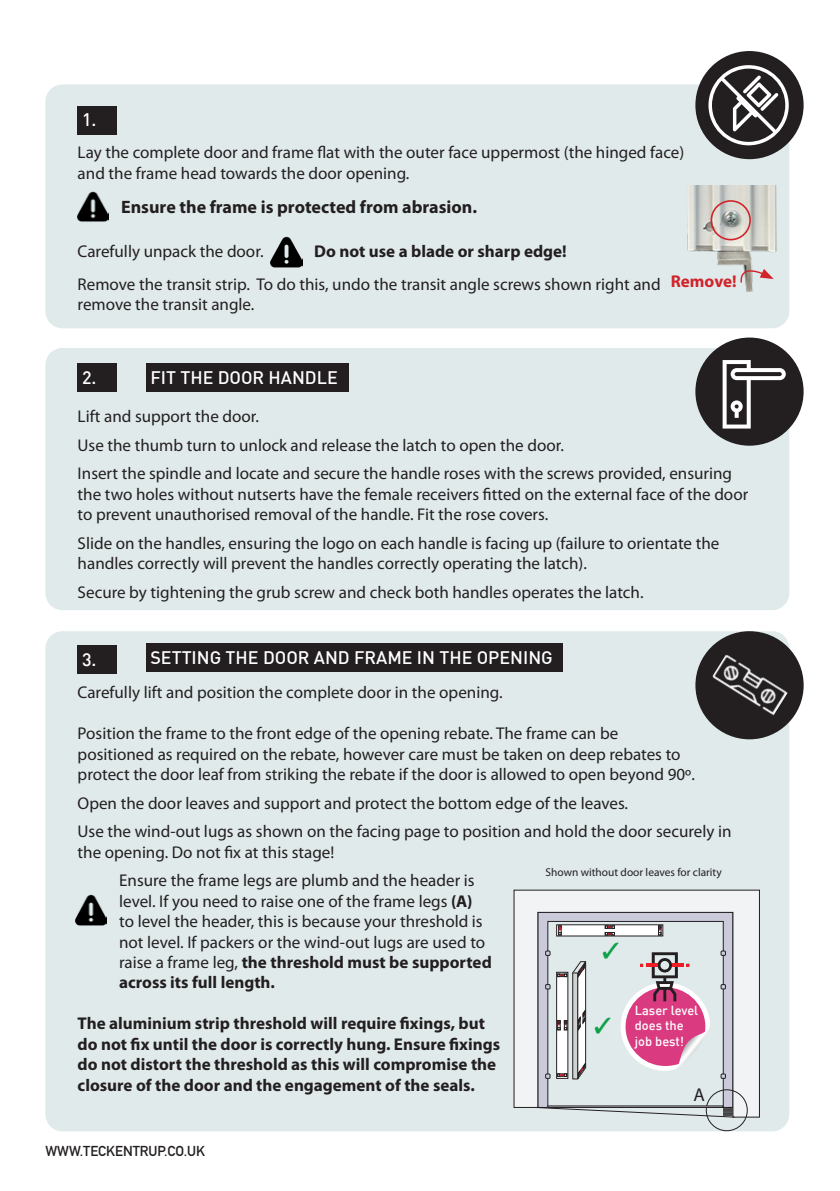
<style>
.page{position:relative;width:840px;height:1191px;background:#fff}
.page>*{position:absolute;margin:0;border:0;box-sizing:border-box;transform-origin:0 0}
.t1{font:18.6px "Myriad Pro";color:#231f20}
.t2{font:700 18px "Myriad Pro";color:#231f20}
.t3{font:500 17.8px "DIN";color:#fff}
.t4{font:17px/20.4px "Myriad Pro";color:#231f20}
.t5{font:700 17px/20.4px "Myriad Pro";color:#231f20}
.t6{font:700 17px "Myriad Pro";color:#d1232a}
.t7{font:700 14.2px "DIN Alternate";color:#231f20}
.t8{font:500 12.8px/15.4px "DIN";color:#fff}
.t9{font:11.4px "Myriad Pro";color:#231f20}
.s1{font-weight:700}
</style>
<div class="page">
<div style="left:45px;top:84px;width:743px;height:244px;background:#e0eaeb;border-radius:17px"></div>
<div style="left:78px;top:106px;width:39px;height:28px;background:#231f20"></div>
<img style="left:78px;top:191px;width:31px;height:31px">
<div style="left:695px;top:51px;width:108px;height:108px;background:#231f20;border-radius:50%"></div>
<svg style="left:708px;top:65px;width:80px;height:80px"></svg>
<img style="left:271px;top:236px;width:31px;height:32px">
<div style="left:45px;top:631px;width:743px;height:500px;background:#e0eaeb;border-radius:17px"></div>
<div style="left:78px;top:646px;width:39px;height:28px;background:#231f20"></div>
<div style="left:695px;top:631px;width:108px;height:108px;background:#231f20;border-radius:50%"></div>
<img style="left:699px;top:635px;width:100px;height:100px">
<svg style="left:513px;top:889px;width:246px;height:229px;background:#e9eaeb"></svg>
<div style="left:705px;top:1089px;width:42px;height:42px;border:1px solid #231f20;border-radius:50%"></div>
<img style="left:76px;top:894px;width:31px;height:32px">
<div style="left:146px;top:643px;width:416px;height:28px;background:#231f20"></div>
<div style="left:45px;top:348px;width:743px;height:262px;background:#e0eaeb;border-radius:17px"></div>
<div style="left:78px;top:363px;width:39px;height:28px;background:#231f20"></div>
<div style="left:695px;top:337px;width:108px;height:109px;background:#231f20;border-radius:50%"></div>
<svg style="left:722px;top:360px;width:63px;height:68px"></svg>
<div style="left:146px;top:363px;width:202px;height:28px;background:#231f20"></div>
<img style="left:687px;top:186px;width:90px;height:105px">
<div style="left:710px;top:200px;width:40px;height:40px;border:2px solid #d1232a;border-radius:50%"></div>
<svg style="left:739px;top:262px;width:34px;height:22px"></svg>
<svg style="left:534px;top:911px;width:200px;height:207px"></svg>
<p class="t3" style="left:82px;top:108px;width:16px">1.</p>
<p class="t4" style="left:78px;top:142px;width:608px">Lay the complete door and frame flat with the outer face uppermost (the hinged face) and the frame head towards the door opening.</p>
<p class="t2" style="left:121px;top:195px;width:357px">Ensure the frame is protected from abrasion.</p>
<p class="t4" style="left:78px;top:241px;width:187px">Carefully unpack the door.</p>
<p class="t5" style="left:314px;top:241px;width:254px">Do not use a blade or sharp edge!</p>
<p class="t4" style="left:78px;top:274px;width:584px">Remove the transit strip. To do this, undo the transit angle screws shown right and remove the transit angle.</p>
<p class="t6" style="left:670px;top:270px;width:67px">Remove!</p>
<p class="t3" style="left:82px;top:366px;width:16px">2.</p>
<p class="t3" style="left:150px;top:366px;width:189px">FIT THE DOOR HANDLE</p>
<p class="t4" style="left:78px;top:402px;width:655px;line-height:28.4px">Lift and support the door.<br>Use the thumb turn to unlock and release the latch to open the door.<br>Insert the spindle and locate and secure the handle roses with the screws provided, ensuring</p>
<p class="t4" style="left:78px;top:483px;width:671px">the two holes without nutserts have the female receivers fitted on the external face of the door to prevent unauthorised removal of the handle. Fit the rose covers.</p>
<p class="t4" style="left:78px;top:532px;width:643px">Slide on the handles, ensuring the logo on each handle is facing up (failure to orientate the handles correctly will prevent the handles correctly operating the latch).</p>
<p class="t4" style="left:78px;top:581px;width:567px">Secure by tightening the grub screw and check both handles operates the latch.</p>
<p class="t3" style="left:150px;top:646px;width:403px">SETTING THE DOOR AND FRAME IN THE OPENING</p>
<p class="t3" style="left:82px;top:648px;width:16px">3.</p>
<p class="t4" style="left:78px;top:682px;width:426px">Carefully lift and position the complete door in the opening.</p>
<p class="t4" style="left:78px;top:723px;width:618px">Position the frame to the front edge of the opening rebate. The frame can be positioned as required on the rebate, however care must be taken on deep rebates to protect the door leaf from striking the rebate if the door is allowed to open beyond 90º.</p>
<p class="t4" style="left:78px;top:788px;width:655px;line-height:28.4px">Open the door leaves and support and protect the bottom edge of the leaves.<br>Use the wind-out lugs as shown on the facing page to position and hold the door securely in</p>
<p class="t4" style="left:119px;top:837px;width:357px;line-height:28.4px;text-indent:-41px">the opening. Do not fix at this stage!<br>Ensure the frame legs are plumb and the header is</p>
<p class="t4" style="left:119px;top:890px;width:374px">level. If you need to raise one of the frame legs <span class="s1">(A)<br></span>to level the header, this is because your threshold is not level. If packers or the wind-out lugs are used to raise a frame leg, <span class="s1">the threshold must be supported across its full length.</span></p>
<p class="t5" style="left:78px;top:1012px;width:424px">The aluminium strip threshold will require fixings, but do not fix until the door is correctly hung. Ensure fixings do not distort the threshold as this will compromise the closure of the door and the engagement of the seals.</p>
<p class="t9" style="left:545px;top:865px;width:178px">Shown without door leaves for clarity</p>
<p class="t8" style="left:634px;top:1002px;width:65px">Laser level does the job best!</p>
<p class="t1" style="left:693px;top:1083px;width:13px">A</p>
<p class="t7" style="left:45px;top:1139px;width:161px">WWW.TECKENTRUP.CO.UK</p>
</div>
